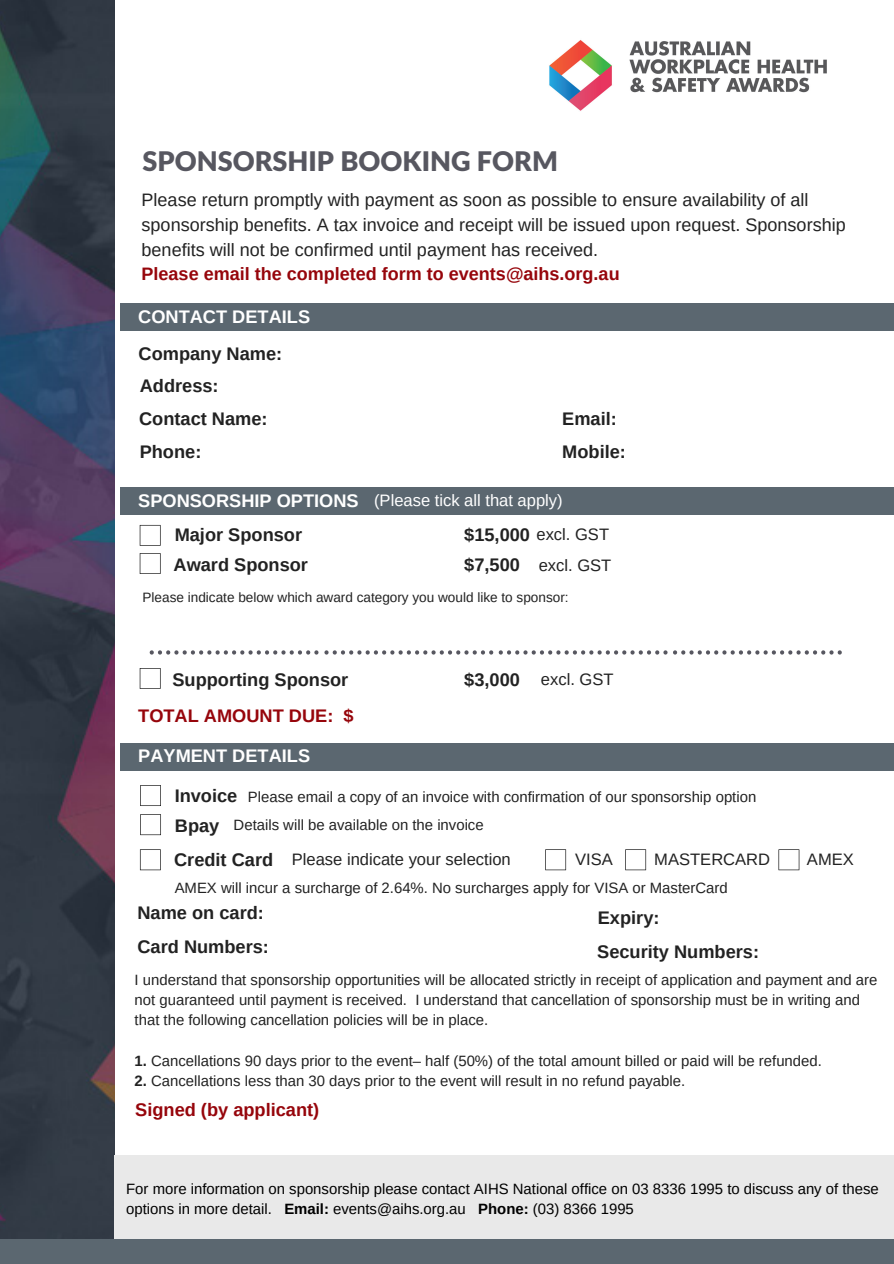
<style>
.page{position:relative;width:894px;height:1264px;background:#fff}
.page>*{position:absolute;margin:0;border:0;box-sizing:border-box;transform-origin:0 0}
.t1{font:900 27px "Lato Latin";color:#575760}
.t2{font:700 18.15px/32.1px "Arimo";color:#222}
.t3{font:700 18.15px "Arimo";color:#fff}
.t4{font:700 18.15px "Arimo";color:#96050b}
.t5{font:18px/24.8px "Arimo";color:#222}
.t6{font:700 18px "Arimo";color:#96050b}
.t7{font:16.5px "Arimo";color:#222}
.t8{font:16.5px/33.8px "Arimo";color:#fff}
.t9{font:14.85px/20.2px "Arimo";color:#222}
.t10{font:14.85px/20.2px "Arimo";color:#000}
.t11{font:13.5px "Arimo";color:#222}
.s1{font-weight:700;font-size:18.15px;color:#222}
.s2{color:#222}
.s3{font-weight:700;font-size:18.15px}
.s4{font-weight:700}
</style>
<div class="page">
<img style="left:0;top:0;width:115px;height:1239px">
<div style="left:120px;top:303px;width:773px;height:27px;background:#5b6770"></div>
<div style="left:120px;top:487px;width:773px;height:27px;background:#5b6770"></div>
<svg style="left:140px;top:525px;width:20px;height:21px"></svg>
<svg style="left:140px;top:553px;width:20px;height:21px"></svg>
<div style="left:114px;top:1155px;width:779px;height:98px;background:#e9e9e9"></div>
<div style="left:0;top:1239px;width:893px;height:24px;background:#5b6770"></div>
<div style="left:120px;top:743px;width:773px;height:27px;background:#5b6770"></div>
<svg style="left:140px;top:785px;width:21px;height:21px"></svg>
<svg style="left:140px;top:814px;width:21px;height:21px"></svg>
<svg style="left:140px;top:849px;width:21px;height:21px"></svg>
<svg style="left:545px;top:849px;width:21px;height:21px"></svg>
<svg style="left:625px;top:849px;width:21px;height:21px"></svg>
<svg style="left:778px;top:849px;width:21px;height:21px"></svg>
<svg style="left:140px;top:668px;width:20px;height:21px"></svg>
<svg style="left:150px;top:650px;width:168px;height:4px"></svg>
<svg style="left:324px;top:650px;width:517px;height:4px"></svg>
<img style="left:549px;top:40px;width:278px;height:71px">
<div style="left:620px;top:95px;width:117px;height:36px;background:#fff"></div>
<h1 class="t1" style="left:142px;top:145px;width:417px">SPONSORSHIP BOOKING FORM</h1>
<p class="t5" style="left:141px;top:187px;width:705px">Please return promptly with payment as soon as possible to ensure availability of all sponsorship benefits. A tax invoice and receipt will be issued upon request. Sponsorship benefits will not be confirmed until payment has received.</p>
<p class="t6" style="left:141px;top:264px;width:479px">Please email the completed form to events@aihs.org.au</p>
<p class="t3" style="left:138px;top:306px;width:173px">CONTACT DETAILS</p>
<p class="t2" style="left:138px;top:338px;width:145px">Company Name:<br>Address:<br>Contact Name:</p>
<p class="t2" style="left:562px;top:402px;width:56px">Email:</p>
<p class="t2" style="left:140px;top:436px;width:63px">Phone:</p>
<p class="t2" style="left:562px;top:436px;width:65px">Mobile:</p>
<p class="t3" style="left:138px;top:490px;width:222px">SPONSORSHIP OPTIONS</p>
<p class="t2" style="left:175px;top:518px;width:129px">Major Sponsor</p>
<p class="t8" style="left:464px;top:483px;width:146px;text-indent:-90px">(Please tick all that apply) <span class="s1">$15,000</span> <span class="s2">excl. GST</span></p>
<p class="t2" style="left:173px;top:549px;width:136px">Award Sponsor</p>
<p class="t7" style="left:464px;top:556px;width:148px"><span class="s3">$7,500</span> excl. GST</p>
<p class="t11" style="left:142px;top:590px;width:427px">Please indicate below which award category you would like to sponsor:</p>
<p class="t2" style="left:172px;top:663px;width:177px">Supporting Sponsor</p>
<p class="t7" style="left:464px;top:670px;width:151px"><span class="s3">$3,000</span> excl. GST</p>
<p class="t4" style="left:138px;top:705px;width:217px">TOTAL AMOUNT DUE: $</p>
<p class="t3" style="left:138px;top:745px;width:173px">PAYMENT DETAILS</p>
<p class="t2" style="left:175px;top:780px;width:64px;line-height:29.8px">Invoice<br>Bpay</p>
<p class="t2" style="left:174px;top:844px;width:101px">Credit Card</p>
<p class="t2" style="left:137px;top:896px;width:133px;line-height:33.8px">Name on card:<br>Card Numbers:</p>
<p class="t2" style="left:597px;top:900px;width:163px;line-height:33.8px">Expiry:<br>Security Numbers:</p>
<p class="t9" style="left:233px;top:782px;width:524px;line-height:28.2px;text-indent:14px">Please email a copy of an invoice with confirmation of our sponsorship option<br>Details will be available on the invoice</p>
<p class="t7" style="left:292px;top:850px;width:220px">Please indicate your selection</p>
<p class="t7" style="left:575px;top:850px;width:39px">VISA</p>
<p class="t7" style="left:654px;top:850px;width:117px">MASTERCARD</p>
<p class="t7" style="left:806px;top:850px;width:48px">AMEX</p>
<p class="t9" style="left:175px;top:878px;width:554px">AMEX will incur a surcharge of 2.64%. No surcharges apply for VISA or MasterCard</p>
<p class="t9" style="left:135px;top:969px;width:744px">I understand that sponsorship opportunities will be allocated strictly in receipt of application and payment and are not guaranteed until payment is received. I understand that cancellation of sponsorship must be in writing and that the following cancellation policies will be in place.</p>
<p class="t9" style="left:135px;top:1050px;width:688px"><span class="s4">1.</span> Cancellations 90 days prior to the event– half (50%) of the total amount billed or paid will be refunded.</p>
<p class="t9" style="left:135px;top:1070px;width:552px"><span class="s4">2.</span> Cancellations less than 30 days prior to the event will result in no refund payable.</p>
<p class="t4" style="left:135px;top:1099px;width:185px">Signed (by applicant)</p>
<p class="t10" style="left:126px;top:1178px;width:754px">For more information on sponsorship please contact AIHS National office on 03 8336 1995 to discuss any of these options in more detail. <span class="s4">Email:</span> events@aihs.org.au <span class="s4">Phone:</span> (03) 8366 1995</p>
</div>
